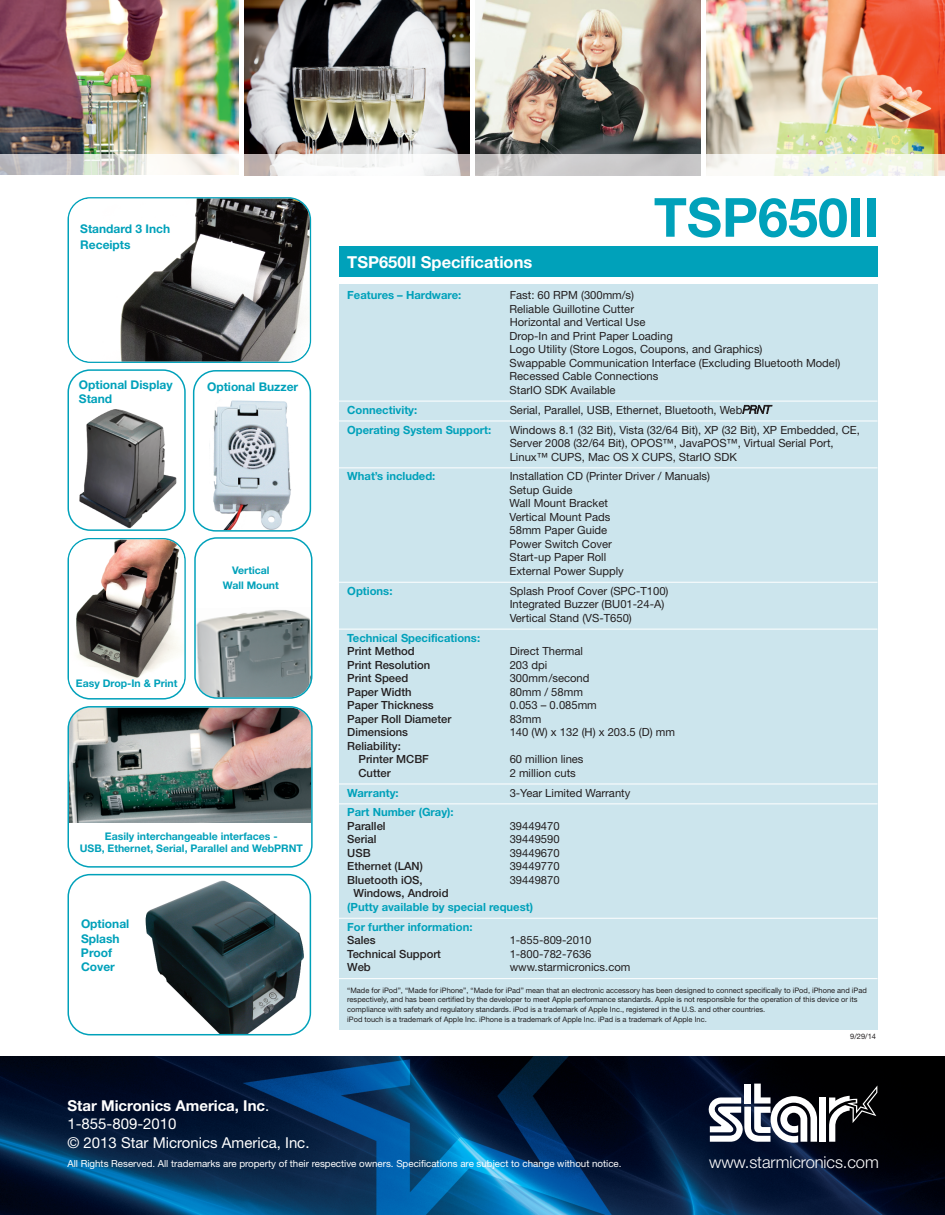
<style>
.page{position:relative;width:945px;height:1215px;background:#fff}
.page>*{position:absolute;margin:0;border:0;box-sizing:border-box;transform-origin:0 0}
.t1{font:700 54px "Helvetica Neue";color:#00a1ba}
.t2{font:700 16.5px "Helvetica Neue";color:#fff}
.t3{font:300 16.5px "Helvetica Neue";letter-spacing:-.005em;color:#fff}
.t4{font:15px/18.5px "Helvetica Neue";color:#fff}
.t5{font:700 12px/14.2px "Helvetica Neue";color:#00a1ba}
.t6{font:11.25px/13.5px "Helvetica Neue";color:#231f20}
.t7{font:500 11.25px/13.5px "Helvetica Neue";color:#231f20}
.t8{font:700 11.25px/20px "Helvetica Neue";color:#00a1ba}
.t9{font:700 10.5px/12px "Helvetica Neue";color:#00a1ba;text-align:center}
.t10{font:9.75px "Helvetica Neue";color:#fff}
.t11{font:7.5px/9.8px "Helvetica Neue";color:#231f20}
.s1{font-weight:300;font-style:italic}
.s2{font-weight:700}
</style>
<div class="page">
<img style="left:1px;top:1057px;width:943px;height:157px">
<svg style="left:829px;top:1086px;width:48px;height:56px"></svg>
<svg style="left:709px;top:1084px;width:108px;height:59px"></svg>
<div style="left:820px;top:1098px;width:6px;height:44px;background:#fff"></div>
<div style="left:339px;top:284px;width:539px;height:746px;background:#cce5ed"></div>
<hr style="left:339px;top:401px;width:539px;height:1px;background:#fff">
<hr style="left:339px;top:421px;width:539px;height:1px;background:#fff">
<hr style="left:339px;top:467px;width:539px;height:1px;background:#fff">
<hr style="left:339px;top:582px;width:539px;height:1px;background:#fff">
<hr style="left:339px;top:629px;width:539px;height:1px;background:#fff">
<hr style="left:339px;top:784px;width:539px;height:1px;background:#fff">
<hr style="left:339px;top:803px;width:539px;height:1px;background:#fff">
<hr style="left:339px;top:918px;width:539px;height:1px;background:#fff">
<hr style="left:339px;top:978px;width:539px;height:1px;background:#fff">
<div style="left:339px;top:246px;width:538px;height:30px;background:#00a1ba"></div>
<svg style="left:68px;top:197px;width:243px;height:166px"></svg>
<img style="left:69px;top:199px;width:241px;height:162px">
<svg style="left:68px;top:369px;width:118px;height:162px"></svg>
<svg style="left:68px;top:538px;width:118px;height:162px"></svg>
<img style="left:69px;top:540px;width:115px;height:146px">
<svg style="left:68px;top:874px;width:243px;height:161px"></svg>
<img style="left:68px;top:706px;width:245px;height:162px">
<img style="left:1px;top:1px;width:238px;height:153px">
<img style="left:244px;top:1px;width:226px;height:153px">
<img style="left:475px;top:1px;width:226px;height:153px">
<img style="left:706px;top:1px;width:238px;height:153px">
<svg style="left:1px;top:154px;width:943px;height:22px"></svg>
<img style="left:244px;top:154px;width:226px;height:21px">
<svg style="left:193px;top:370px;width:120px;height:329px"></svg>
<p class="t5" style="left:80px;top:223px;width:91px;line-height:15.1px">Standard 3 Inch<br>Receipts</p>
<p class="t5" style="left:79px;top:379px;width:95px">Optional Display<br>Stand</p>
<p class="t5" style="left:207px;top:380px;width:93px">Optional Buzzer</p>
<p class="t9" style="left:76px;top:678px;width:103px">Easy Drop-In &amp; Print</p>
<p class="t9" style="left:223px;top:564px;width:57px;line-height:15.1px">Vertical<br>Wall Mount</p>
<p class="t9" style="left:80px;top:831px;width:225px">Easily interchangeable interfaces -<br>USB, Ethernet, Serial, Parallel and WebPRNT</p>
<p class="t5" style="left:81px;top:918px;width:50px">Optional<br>Splash<br>Proof<br>Cover</p>
<h2 class="t2" style="left:347px;top:252px;width:187px">TSP650II Specifications</h2>
<h1 class="t1" style="left:654px;top:184px;width:227px">TSP650II</h1>
<p class="t8" style="left:347px;top:285px;width:115px">Features – Hardware:</p>
<p class="t6" style="left:510px;top:290px;width:332px">Fast: 60 RPM (300mm/s)<br>Reliable Guillotine Cutter<br>Horizontal and Vertical Use<br>Drop-In and Print Paper Loading<br>Logo Utility (Store Logos, Coupons, and Graphics)<br>Swappable Communication Interface (Excluding Bluetooth Model)<br>Recessed Cable Connections<br>StarIO SDK Available</p>
<p class="t8" style="left:347px;top:399px;width:72px">Connectivity:</p>
<p class="t6" style="left:510px;top:404px;width:263px">Serial, Parallel, USB, Ethernet, Bluetooth, Web<span class="s1">PRNT</span></p>
<p class="t8" style="left:347px;top:419px;width:145px">Operating System Support:</p>
<p class="t6" style="left:510px;top:424px;width:352px">Windows 8.1 (32 Bit), Vista (32/64 Bit), XP (32 Bit), XP Embedded, CE,<br>Server 2008 (32/64 Bit), OPOS™, JavaPOS™, Virtual Serial Port,<br>Linux™ CUPS, Mac OS X CUPS, StarIO SDK</p>
<p class="t8" style="left:347px;top:466px;width:90px">What’s included:</p>
<p class="t6" style="left:510px;top:471px;width:202px">Installation CD (Printer Driver / Manuals)<br>Setup Guide<br>Wall Mount Bracket<br>Vertical Mount Pads<br>58mm Paper Guide<br>Power Switch Cover<br>Start-up Paper Roll<br>External Power Supply</p>
<p class="t8" style="left:347px;top:581px;width:47px">Options:</p>
<p class="t6" style="left:510px;top:585px;width:160px">Splash Proof Cover (SPC-T100)<br>Integrated Buzzer (BU01-24-A)<br>Vertical Stand (VS-T650)</p>
<p class="t8" style="left:347px;top:628px;width:134px">Technical Specifications:</p>
<p class="t7" style="left:347px;top:644px;width:69px">Print Method</p>
<p class="t6" style="left:510px;top:646px;width:75px">Direct Thermal</p>
<p class="t7" style="left:347px;top:658px;width:84px">Print Resolution</p>
<p class="t6" style="left:510px;top:659px;width:39px">203 dpi</p>
<p class="t7" style="left:347px;top:671px;width:63px">Print Speed</p>
<p class="t6" style="left:510px;top:673px;width:81px">300mm/second</p>
<p class="t7" style="left:347px;top:685px;width:66px">Paper Width</p>
<p class="t6" style="left:510px;top:686px;width:75px">80mm / 58mm</p>
<p class="t7" style="left:347px;top:698px;width:88px">Paper Thickness</p>
<p class="t6" style="left:510px;top:700px;width:89px">0.053 – 0.085mm</p>
<p class="t7" style="left:347px;top:712px;width:106px">Paper Roll Diameter</p>
<p class="t6" style="left:510px;top:713px;width:33px">83mm</p>
<p class="t7" style="left:347px;top:725px;width:62px">Dimensions</p>
<p class="t6" style="left:510px;top:727px;width:167px">140 (W) x 132 (H) x 203.5 (D) mm</p>
<p class="t7" style="left:359px;top:739px;width:72px;text-indent:-11px">Reliability:<br>Printer MCBF</p>
<p class="t6" style="left:510px;top:754px;width:75px">60 million lines</p>
<p class="t7" style="left:359px;top:766px;width:34px">Cutter</p>
<p class="t6" style="left:510px;top:767px;width:68px">2 million cuts</p>
<p class="t8" style="left:347px;top:782px;width:53px">Warranty:</p>
<p class="t6" style="left:510px;top:787px;width:122px">3-Year Limited Warranty</p>
<p class="t8" style="left:347px;top:802px;width:108px">Part Number (Gray):</p>
<p class="t7" style="left:347px;top:819px;width:40px">Parallel</p>
<p class="t6" style="left:510px;top:820px;width:51px">39449470</p>
<p class="t7" style="left:347px;top:833px;width:31px">Serial</p>
<p class="t6" style="left:510px;top:834px;width:51px">39449590</p>
<p class="t7" style="left:347px;top:846px;width:25px">USB</p>
<p class="t6" style="left:510px;top:847px;width:51px">39449670</p>
<p class="t7" style="left:347px;top:860px;width:77px">Ethernet (LAN)</p>
<p class="t6" style="left:510px;top:861px;width:51px">39449770</p>
<p class="t7" style="left:347px;top:873px;width:77px">Bluetooth iOS,</p>
<p class="t6" style="left:510px;top:874px;width:51px">39449870</p>
<p class="t7" style="left:354px;top:887px;width:97px">Windows, Android</p>
<p class="t8" style="left:347px;top:897px;width:187px">(Putty available by special request)<br>For further information:</p>
<p class="t7" style="left:347px;top:933px;width:30px">Sales</p>
<p class="t6" style="left:510px;top:935px;width:83px">1-855-809-2010</p>
<p class="t7" style="left:347px;top:947px;width:95px">Technical Support</p>
<p class="t6" style="left:510px;top:948px;width:83px">1-800-782-7636</p>
<p class="t7" style="left:347px;top:960px;width:25px">Web</p>
<p class="t6" style="left:510px;top:962px;width:122px">www.starmicronics.com</p>
<p class="t11" style="left:347px;top:986px;width:521px">“Made for iPod”, “Made for iPhone”, “Made for iPad” mean that an electronic accessory has been designed to connect specifically to iPod, iPhone and iPad respectively, and has been certified by the developer to meet Apple performance standards. Apple is not responsible for the operation of this device or its compliance with safety and regulatory standards. iPod is a trademark of Apple Inc., registered in the U.S. and other countries.<br>iPod touch is a trademark of Apple Inc. iPhone is a trademark of Apple Inc. iPad is a trademark of Apple Inc.</p>
<p class="t11" style="left:850px;top:1033px;width:27px">9/29/14</p>
<h3 class="t4" style="left:67px;top:1098px;width:244px"><span class="s2">Star Micronics America, Inc</span>.<br>1-855-809-2010<br>© 2013 Star Micronics America, Inc.</h3>
<p class="t10" style="left:67px;top:1160px;width:556px">All Rights Reserved. All trademarks are property of their respective owners. Specifications are subject to change without notice.</p>
<h2 class="t3" style="left:709px;top:1152px;width:171px">www.starmicronics.com</h2>
</div>
